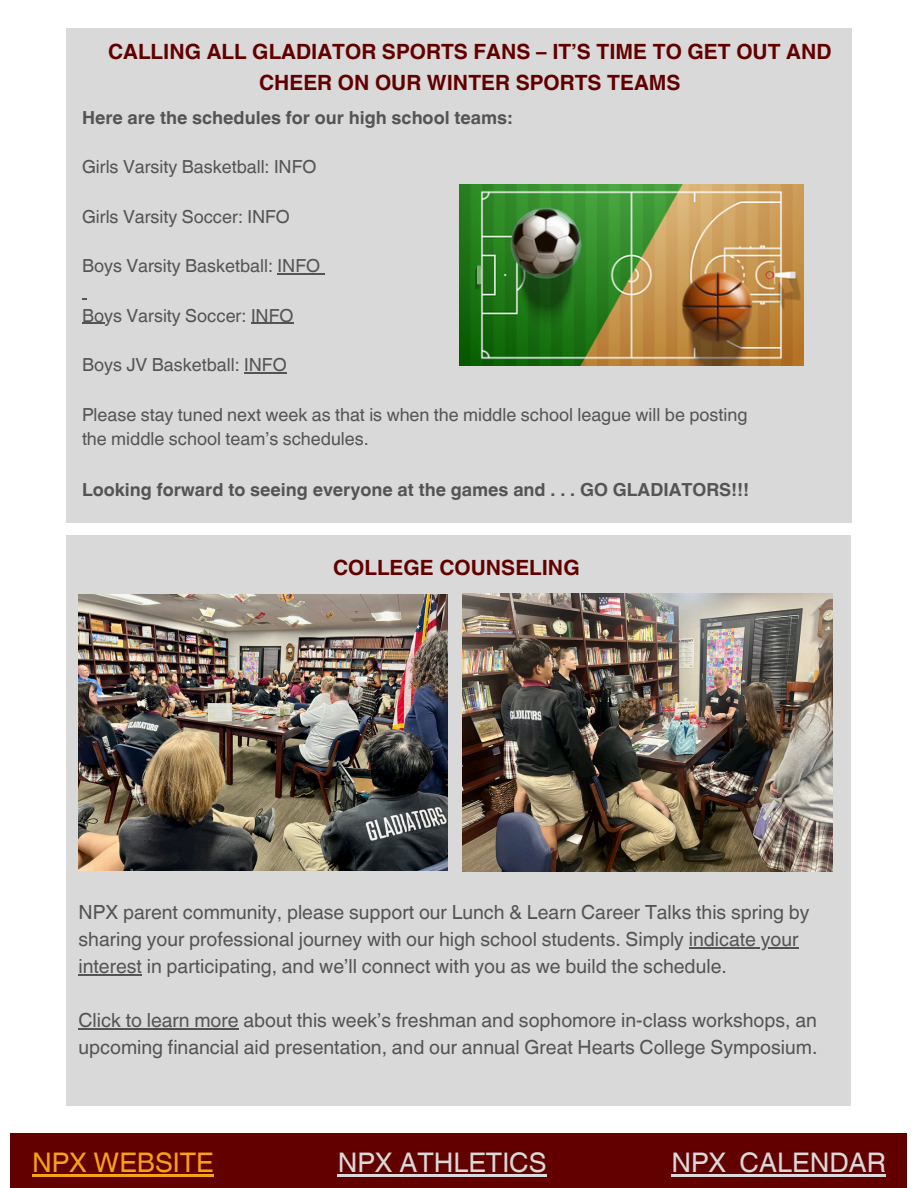
<style>
.page{position:relative;width:918px;height:1188px;background:#fff}
.page>*{position:absolute;margin:0;border:0;box-sizing:border-box;transform-origin:0 0}
.t1{font:27px "Helvetica World";color:#d9d9d9}
.t2{font:27px "Helvetica World";color:#f9a114}
.t3{font:700 21px/31.5px "Helvetica World";color:#620000;text-align:center}
.t4{font:19.5px/27px "Helvetica World";color:#545454}
.t5{font:18px "Helvetica World";color:#545454}
.t6{font:700 18px "Helvetica World";color:#545454}
</style>
<div class="page">
<div style="left:11px;top:1133px;width:896px;height:55px;background:#620000"></div>
<hr style="left:32px;top:1174px;width:182px;height:3px;background:#f9a114">
<hr style="left:338px;top:1174px;width:209px;height:3px;background:#d9d9d9">
<hr style="left:671px;top:1174px;width:55px;height:3px;background:#d9d9d9">
<hr style="left:726px;top:1174px;width:14px;height:3px;background:#d9d9d9">
<hr style="left:740px;top:1174px;width:146px;height:3px;background:#d9d9d9">
<div style="left:66px;top:28px;width:786px;height:494px;background:#d9d9d9"></div>
<img style="left:459px;top:185px;width:344px;height:181px">
<hr style="left:278px;top:273px;width:42px;height:1px;background:#545454">
<svg style="left:82px;top:323px;width:22px;height:1px"></svg>
<hr style="left:251px;top:323px;width:43px;height:1px;background:#545454">
<hr style="left:244px;top:372px;width:43px;height:1px;background:#545454">
<div style="left:66px;top:536px;width:785px;height:570px;background:#d9d9d9"></div>
<img style="left:79px;top:594px;width:369px;height:277px">
<img style="left:462px;top:593px;width:371px;height:278px">
<hr style="left:689px;top:948px;width:109px;height:1px;background:#545454">
<hr style="left:79px;top:975px;width:63px;height:1px;background:#545454">
<hr style="left:79px;top:1029px;width:160px;height:1px;background:#545454">
<p class="t3" style="left:108px;top:33px;width:725px">CALLING ALL GLADIATOR SPORTS FANS – IT’S TIME TO GET OUT AND<br>CHEER ON OUR WINTER SPORTS TEAMS</p>
<p class="t6" style="left:82px;top:102px;width:432px">Here are the schedules for our high school teams:</p>
<p class="t5" style="left:82px;top:156px;width:236px">Girls Varsity Basketball: INFO</p>
<p class="t5" style="left:82px;top:206px;width:209px">Girls Varsity Soccer: INFO</p>
<p class="t5" style="left:82px;top:255px;width:240px">Boys Varsity Basketball: INFO</p>
<p class="t5" style="left:82px;top:305px;width:213px">Boys Varsity Soccer: INFO</p>
<p class="t5" style="left:82px;top:354px;width:206px">Boys JV Basketball: INFO</p>
<p class="t5" style="left:82px;top:404px;width:667px">Please stay tuned next week as that is when the middle school league will be posting</p>
<h5 class="t5" style="left:82px;top:428px;width:288px">the middle school team’s schedules.</h5>
<p class="t6" style="left:82px;top:475px;width:669px">Looking forward to seeing everyone at the games and . . . GO GLADIATORS!!!</p>
<p class="t3" style="left:333px;top:550px;width:248px">COLLEGE COUNSELING</p>
<h1 class="t4" style="left:79px;top:899px;width:733px">NPX parent community, please support our Lunch &amp; Learn Career Talks this spring by sharing your professional journey with our high school students. Simply indicate your</h1>
<h1 class="t4" style="left:79px;top:953px;width:650px">interest in participating, and we’ll connect with you as we build the schedule.</h1>
<h1 class="t4" style="left:79px;top:1007px;width:740px">Click to learn more about this week’s freshman and sophomore in-class workshops, an</h1>
<h1 class="t4" style="left:79px;top:1034px;width:740px">upcoming financial aid presentation, and our annual Great Hearts College Symposium.</h1>
<h2 class="t2" style="left:32px;top:1147px;width:183px">NPX WEBSITE</h2>
<p class="t1" style="left:338px;top:1147px;width:210px">NPX ATHLETICS</p>
<h3 class="t1" style="left:671px;top:1147px;width:216px">NPX CALENDAR</h3>
</div>
